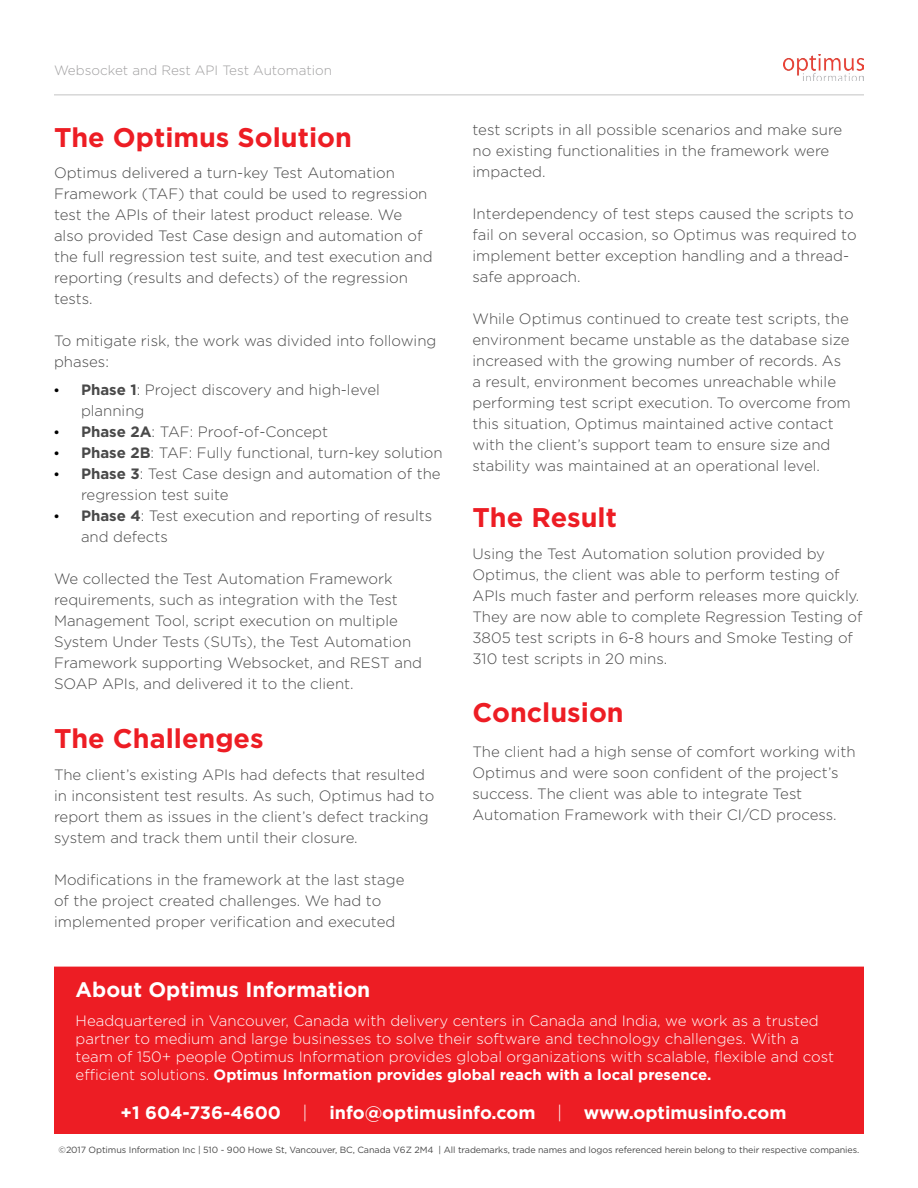
<style>
.page{position:relative;width:918px;height:1188px;background:#fff}
.page>*{position:absolute;margin:0;border:0;box-sizing:border-box;transform-origin:0 0}
.t1{font:700 27px "Gotham";color:#ed1d24}
.t2{font:700 21px "Gotham";color:#fff}
.t3{font:700 18px "Gotham";color:#fff}
.t4{font:300 15px/21px "Gotham";color:#494949}
.t5{font:300 15px/18px "Gotham";color:#fff}
.t6{font:300 13.5px "Gotham";color:#a09fa0}
.t7{font:9px "Gotham";letter-spacing:-.01em;color:#494949}
.s1{font-family:"Myriad Pro";font-weight:400;font-size:18px;color:#000}
.s2{font-weight:700}
.s3{font-weight:300}
</style>
<div class="page">
<div style="left:54px;top:967px;width:810px;height:167px;background:#ed1d24"></div>
<hr style="left:54px;top:94px;width:810px;height:1px;background:#c4c4c3">
<img style="left:784px;top:54px;width:80px;height:27px">
<p class="t6" style="left:54px;top:63px;width:280px">Websocket and Rest API Test Automation</p>
<h1 class="t1" style="left:54px;top:121px;width:299px">The Optimus Solution</h1>
<p class="t4" style="left:54px;top:162px;width:380px">Optimus delivered a turn-key Test Automation Framework (TAF) that could be used to regression test the APIs of their latest product release. We also provided Test Case design and automation of the full regression test suite, and test execution and reporting (results and defects) of the regression tests.</p>
<p class="t4" style="left:54px;top:330px;width:384px">To mitigate risk, the work was divided into following phases:</p>
<p class="t4" style="left:81px;top:379px;width:300px;text-indent:-27px"><span class="s1">•</span> <span class="s2">Phase 1</span>: Project discovery and high-level planning</p>
<p class="t4" style="left:54px;top:421px;width:276px"><span class="s1">•</span> <span class="s2">Phase 2A</span>: TAF: Proof-of-Concept</p>
<p class="t4" style="left:54px;top:442px;width:390px"><span class="s1">•</span> <span class="s2">Phase 2B</span>: TAF: Fully functional, turn-key solution</p>
<p class="t4" style="left:81px;top:463px;width:361px;text-indent:-27px"><span class="s1">•</span> <span class="s2">Phase 3</span>: Test Case design and automation of the regression test suite</p>
<p class="t4" style="left:81px;top:505px;width:353px;text-indent:-27px"><span class="s1">•</span> <span class="s2">Phase 4</span>: Test execution and reporting of results and defects</p>
<p class="t4" style="left:54px;top:568px;width:370px">We collected the Test Automation Framework requirements, such as integration with the Test Management Tool, script execution on multiple System Under Tests (SUTs), the Test Automation Framework supporting Websocket, and REST and SOAP APIs, and delivered it to the client.</p>
<h1 class="t1" style="left:54px;top:723px;width:211px">The Challenges</h1>
<p class="t4" style="left:54px;top:764px;width:382px">The client’s existing APIs had defects that resulted in inconsistent test results. As such, Optimus had to report them as issues in the client’s defect tracking system and track them until their closure.</p>
<p class="t4" style="left:54px;top:869px;width:352px">Modifications in the framework at the last stage of the project created challenges. We had to implemented proper verification and executed</p>
<h2 class="t2" style="left:76px;top:977px;width:296px">About Optimus Information</h2>
<p class="t4" style="left:472px;top:119px;width:371px">test scripts in all possible scenarios and make sure no existing functionalities in the framework were impacted.</p>
<p class="t4" style="left:472px;top:203px;width:386px">Interdependency of test steps caused the scripts to fail on several occasion, so Optimus was required to implement better exception handling and a thread&shy;safe approach.</p>
<p class="t4" style="left:472px;top:308px;width:380px">While Optimus continued to create test scripts, the environment became unstable as the database size increased with the growing number of records. As a result, environment becomes unreachable while performing test script execution. To overcome from this situation, Optimus maintained active contact with the client’s support team to ensure size and stability was maintained at an operational level.</p>
<h1 class="t1" style="left:472px;top:502px;width:146px">The Result</h1>
<p class="t4" style="left:472px;top:543px;width:392px">Using the Test Automation solution provided by Optimus, the client was able to perform testing of APIs much faster and perform releases more quickly.<br>They are now able to complete Regression Testing of 3805 test scripts in 6-8 hours and Smoke Testing of 310 test scripts in 20 mins.</p>
<h1 class="t1" style="left:472px;top:697px;width:153px">Conclusion</h1>
<p class="t4" style="left:472px;top:741px;width:385px">The client had a high sense of comfort working with Optimus and were soon confident of the project’s success. The client was able to integrate Test Automation Framework with their CI/CD process.</p>
<p class="t5" style="left:76px;top:1012px;width:760px">Headquartered in Vancouver, Canada with delivery centers in Canada and India, we work as a trusted partner to medium and large businesses to solve their software and technology challenges. With a team of 150+ people Optimus Information provides global organizations with scalable, flexible and cost efficient solutions. <span class="s2">Optimus Information provides global reach with a local presence.</span></p>
<p class="t3" style="left:121px;top:1102px;width:667px">+1 604-736-4600 <span class="s3">|</span> info@optimusinfo.com <span class="s3">|</span> www.optimusinfo.com</p>
<p class="t7" style="left:59px;top:1144px;width:802px">©2017 Optimus Information Inc | 510 - 900 Howe St, Vancouver, BC, Canada V6Z 2M4 | All trademarks, trade names and logos referenced herein belong to their respective companies.</p>
</div>
